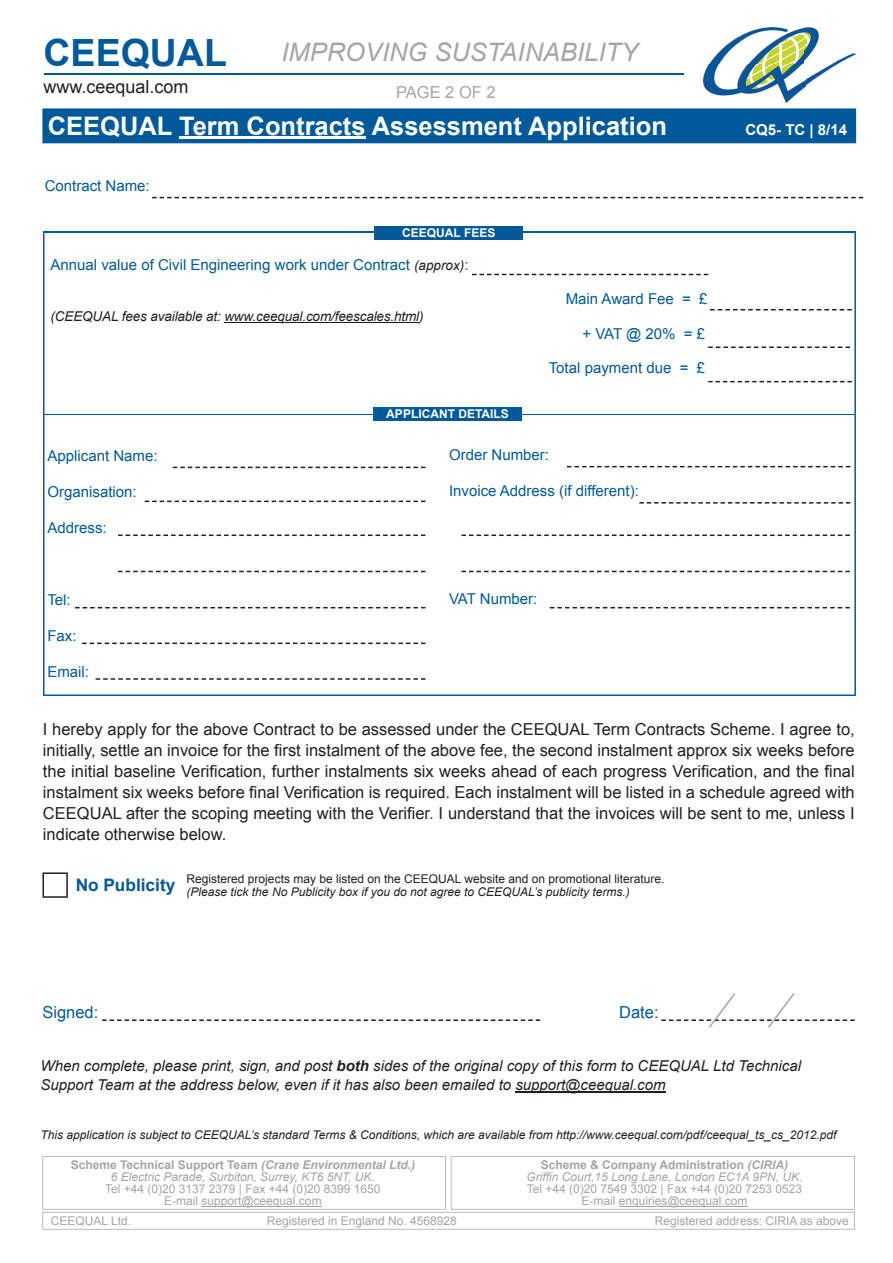
<style>
.page{position:relative;width:893px;height:1263px;background:#fff}
.page>*{position:absolute;margin:0;border:0;box-sizing:border-box;transform-origin:0 0}
.t1{font:700 37.5px "Arial";color:#00599b}
.t2{font:700 25.5px "Arial";color:#fff}
.t3{font:italic 25.5px "Arial";color:#a4a5a9}
.t4{font:18px "Arial";color:#231f20}
.t5{font:700 17.25px "Arial";color:#00599b}
.t6{font:16.5px/21px "Arial";color:#231f20;text-align:justify}
.t7{font:16.5px "Arial";color:#00599b}
.t8{font:16.5px "Arial";color:#a4a5a9}
.t9{font:15px "Arial";color:#00599b}
.t10{font:italic 15px/19.5px "Arial";color:#231f20}
.t11{font:700 15px "Arial";color:#fff}
.t12{font:italic 13.5px "Arial";letter-spacing:-.01em;color:#231f20}
.t13{font:12px/12px "Arial";color:#a4a5a9;text-align:center}
.t14{font:italic 12px "Arial";color:#231f20}
.t15{font:12px "Arial";color:#231f20}
.t16{font:700 12px "Arial";color:#fff}
.s1{font-style:italic;font-size:13.5px;color:#231f20}
.s2{font-weight:700}
.s3{font-weight:700;font-style:italic}
.s4{font-style:italic}
</style>
<div class="page">
<hr style="left:44px;top:73px;width:640px;height:2px;background:#00599b">
<div style="left:42px;top:108px;width:814px;height:35px;background:#00599b"></div>
<img style="left:704px;top:27px;width:152px;height:75px">
<svg style="left:42px;top:1156px;width:813px;height:73px"></svg>
<hr style="left:515px;top:1091px;width:151px;height:1px;background:#231f20">
<svg style="left:43px;top:231px;width:813px;height:465px"></svg>
<hr style="left:44px;top:232px;width:812px;height:1px;background:#00599b">
<div style="left:374px;top:226px;width:148px;height:13px;background:#00599b"></div>
<svg style="left:43px;top:872px;width:25px;height:26px"></svg>
<hr style="left:43px;top:414px;width:813px;height:1px;background:#00599b">
<div style="left:373px;top:408px;width:148px;height:13px;background:#00599b"></div>
<svg style="left:173px;top:467px;width:252px;height:1px"></svg>
<svg style="left:145px;top:501px;width:280px;height:1px"></svg>
<svg style="left:118px;top:534px;width:307px;height:2px"></svg>
<svg style="left:567px;top:466px;width:283px;height:1px"></svg>
<svg style="left:118px;top:571px;width:307px;height:1px"></svg>
<svg style="left:75px;top:607px;width:350px;height:1px"></svg>
<svg style="left:82px;top:643px;width:343px;height:1px"></svg>
<svg style="left:96px;top:678px;width:329px;height:2px"></svg>
<svg style="left:639px;top:502px;width:211px;height:2px"></svg>
<svg style="left:461px;top:534px;width:389px;height:2px"></svg>
<svg style="left:461px;top:571px;width:389px;height:1px"></svg>
<svg style="left:102px;top:1019px;width:438px;height:2px"></svg>
<svg style="left:152px;top:197px;width:711px;height:1px"></svg>
<svg style="left:550px;top:607px;width:300px;height:1px"></svg>
<hr style="left:179px;top:136px;width:187px;height:3px;background:#fff">
<svg style="left:661px;top:993px;width:194px;height:35px"></svg>
<h1 class="t1" style="left:44px;top:28px;width:185px">CEEQUAL</h1>
<p class="t4" style="left:44px;top:75px;width:147px">www.ceequal.com</p>
<h2 class="t3" style="left:281px;top:35px;width:358px">IMPROVING SUSTAINABILITY</h2>
<p class="t8" style="left:396px;top:82px;width:101px">PAGE 2 OF 2</p>
<h2 class="t2" style="left:48px;top:109px;width:621px">CEEQUAL Term Contracts Assessment Application</h2>
<p class="t11" style="left:745px;top:120px;width:103px">CQ5- TC | 8/14</p>
<p class="t9" style="left:45px;top:175px;width:107px">Contract Name:</p>
<p class="t16" style="left:402px;top:225px;width:95px">CEEQUAL FEES</p>
<p class="t9" style="left:51px;top:255px;width:419px">Annual value of Civil Engineering work under Contract <span class="s1">(approx)</span>:</p>
<p class="t12" style="left:51px;top:307px;width:375px">(CEEQUAL fees available at: www.ceequal.com/feescales.html)</p>
<p class="t16" style="left:386px;top:406px;width:124px">APPLICANT DETAILS</p>
<p class="t9" style="left:566px;top:289px;width:143px">Main Award Fee = £</p>
<p class="t9" style="left:582px;top:324px;width:124px">+ VAT @ 20% = £</p>
<p class="t9" style="left:549px;top:358px;width:158px">Total payment due = £</p>
<p class="t9" style="left:47px;top:446px;width:112px">Applicant Name:</p>
<p class="t9" style="left:47px;top:482px;width:91px">Organisation:</p>
<p class="t9" style="left:47px;top:518px;width:61px">Address:</p>
<p class="t9" style="left:47px;top:590px;width:25px">Tel:</p>
<p class="t9" style="left:47px;top:626px;width:31px">Fax:</p>
<p class="t9" style="left:47px;top:662px;width:43px">Email:</p>
<p class="t9" style="left:449px;top:444px;width:102px">Order Number:</p>
<p class="t9" style="left:449px;top:480px;width:191px">Invoice Address (if different):</p>
<p class="t9" style="left:449px;top:588px;width:90px">VAT Number:</p>
<p class="t6" style="left:43px;top:719px;width:813px">I hereby apply for the above Contract to be assessed under the CEEQUAL Term Contracts Scheme. I agree to, initially, settle an invoice for the first instalment of the above fee, the second instalment approx six weeks before the initial baseline Verification, further instalments six weeks ahead of each progress Verification, and the final instalment six weeks before final Verification is required. Each instalment will be listed in a schedule agreed with CEEQUAL after the scoping meeting with the Verifier. I understand that the invoices will be sent to me, unless I indicate otherwise below.</p>
<p class="t5" style="left:76px;top:874px;width:101px">No Publicity</p>
<p class="t15" style="left:187px;top:871px;width:479px">Registered projects may be listed on the CEEQUAL website and on promotional literature.</p>
<p class="t14" style="left:187px;top:884px;width:445px">(Please tick the No Publicity box if you do not agree to CEEQUAL’s publicity terms.)</p>
<p class="t7" style="left:42px;top:1001px;width:57px">Signed:</p>
<p class="t7" style="left:619px;top:1001px;width:41px">Date:</p>
<p class="t10" style="left:41px;top:1056px;width:762px">When complete, please print, sign, and post <span class="s2">both</span> sides of the original copy of this form to CEEQUAL Ltd Technical<br>Support Team at the address below, even if it has also been emailed to support@ceequal.com</p>
<p class="t14" style="left:41px;top:1127px;width:797px">This application is subject to CEEQUAL’s standard Terms &amp; Conditions, which are available from http://www.ceequal.com/pdf/ceequal_ts_cs_2012.pdf</p>
<p class="t13" style="left:71px;top:1159px;width:346px"><span class="s2">Scheme Technical Support Team</span> <span class="s3">(Crane Environmental Ltd.)<br></span><span class="s4">6 Electric Parade, Surbiton, Surrey, KT6 5NT, UK</span>.<br>Tel +44 (0)20 3137 2379 | Fax +44 (0)20 8399 1650<br>E-mail support@ceequal.com</p>
<p class="t13" style="left:527px;top:1159px;width:277px"><span class="s2">Scheme &amp; Company Administration</span> <span class="s3">(CIRIA)<br></span><span class="s4">Griffin Court,15 Long Lane, London EC1A 9PN, UK</span>.<br>Tel +44 (0)20 7549 3302 | Fax +44 (0)20 7253 0523<br>E-mail enquiries@ceequal.com</p>
<p class="t13" style="left:51px;top:1214px;width:82px">CEEQUAL Ltd.</p>
<p class="t13" style="left:267px;top:1214px;width:192px">Registered in England No. 4568928</p>
<p class="t13" style="left:655px;top:1214px;width:196px">Registered address: CIRIA as above</p>
</div>
